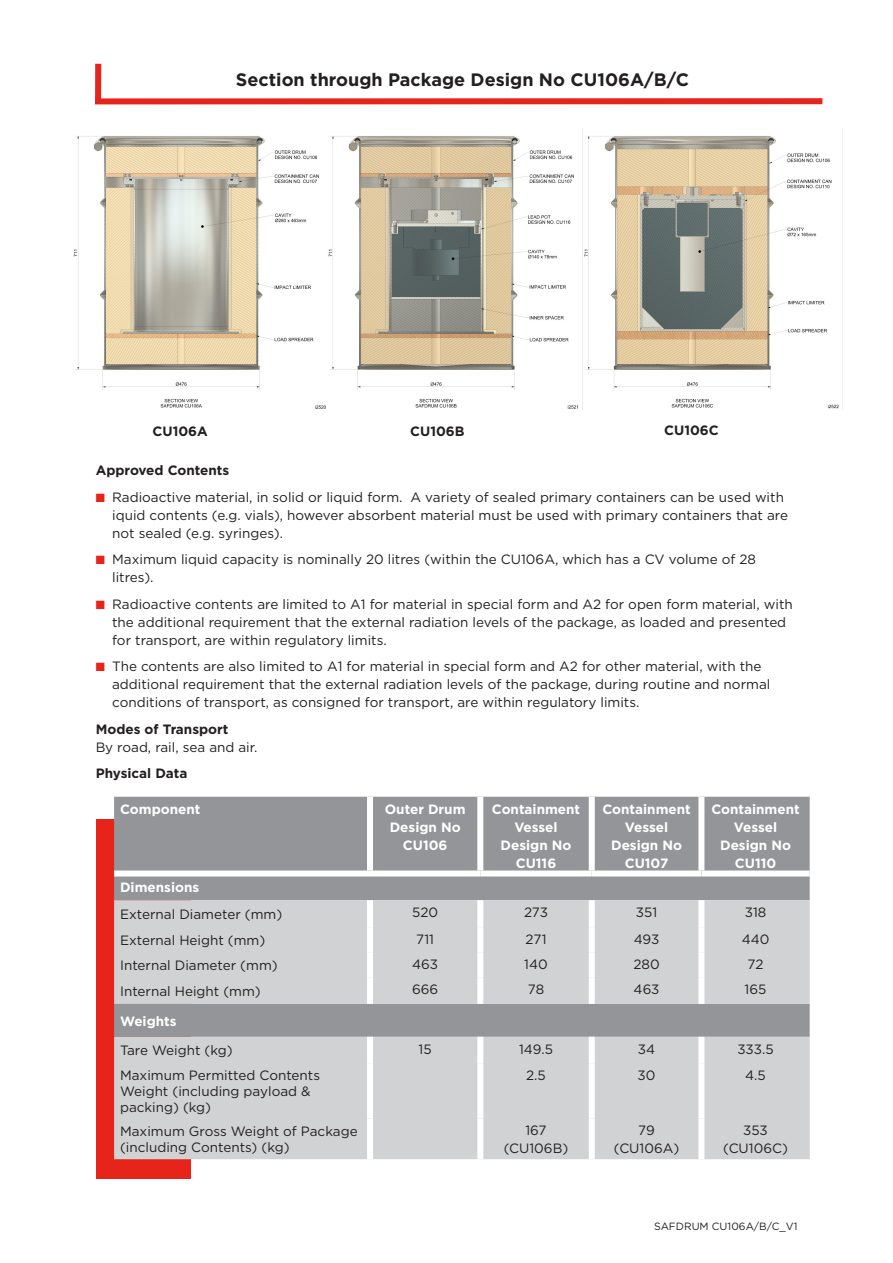
<style>
.page{position:relative;width:893px;height:1263px;background:#fff}
.page>*{position:absolute;margin:0;border:0;box-sizing:border-box;transform-origin:0 0}
.t1{font:700 18px "Gotham";color:#231f20}
.t2{font:13.5px/18px "Gotham";color:#231f20}
.t3{font:700 13.5px/18px "Gotham";color:#fff;text-align:center}
.t4{font:700 13.5px "Gotham";color:#231f20}
.t5{font:10.5px "Gotham";color:#231f20}
.s1{color:#e72419}
</style>
<div class="page">
<div style="left:95px;top:64px;width:6px;height:40px;background:#e72419"></div>
<div style="left:95px;top:98px;width:727px;height:6px;background:#e72419"></div>
<div style="left:96px;top:819px;width:95px;height:360px;background:#e72419"></div>
<div style="left:114px;top:797px;width:696px;height:103px;background:#939598"></div>
<svg style="left:114px;top:900px;width:696px;height:259px;background:#c9cacc"></svg>
<div style="left:367px;top:797px;width:6px;height:73px;background:#fff"></div>
<div style="left:367px;top:900px;width:6px;height:27px;background:#fff"></div>
<div style="left:477px;top:900px;width:6px;height:27px;background:#fff"></div>
<div style="left:589px;top:900px;width:6px;height:27px;background:#fff"></div>
<div style="left:698px;top:900px;width:6px;height:27px;background:#fff"></div>
<div style="left:367px;top:927px;width:6px;height:25px;background:#fff"></div>
<div style="left:477px;top:927px;width:6px;height:25px;background:#fff"></div>
<div style="left:589px;top:927px;width:6px;height:25px;background:#fff"></div>
<div style="left:698px;top:927px;width:6px;height:25px;background:#fff"></div>
<div style="left:367px;top:952px;width:6px;height:25px;background:#fff"></div>
<div style="left:477px;top:952px;width:6px;height:25px;background:#fff"></div>
<div style="left:589px;top:952px;width:6px;height:25px;background:#fff"></div>
<div style="left:698px;top:952px;width:6px;height:25px;background:#fff"></div>
<div style="left:367px;top:977px;width:6px;height:27px;background:#fff"></div>
<div style="left:477px;top:977px;width:6px;height:27px;background:#fff"></div>
<div style="left:589px;top:977px;width:6px;height:27px;background:#fff"></div>
<div style="left:698px;top:977px;width:6px;height:27px;background:#fff"></div>
<div style="left:477px;top:1037px;width:6px;height:26px;background:#fff"></div>
<div style="left:589px;top:1037px;width:6px;height:26px;background:#fff"></div>
<div style="left:698px;top:1037px;width:6px;height:26px;background:#fff"></div>
<div style="left:477px;top:1063px;width:6px;height:55px;background:#fff"></div>
<div style="left:589px;top:1063px;width:6px;height:55px;background:#fff"></div>
<div style="left:114px;top:870px;width:256px;height:6px;background:#fff"></div>
<div style="left:370px;top:870px;width:110px;height:6px;background:#fff"></div>
<div style="left:480px;top:870px;width:112px;height:6px;background:#fff"></div>
<div style="left:592px;top:870px;width:109px;height:6px;background:#fff"></div>
<div style="left:701px;top:870px;width:109px;height:6px;background:#fff"></div>
<div style="left:477px;top:797px;width:6px;height:73px;background:#fff"></div>
<div style="left:589px;top:797px;width:6px;height:73px;background:#fff"></div>
<div style="left:698px;top:797px;width:6px;height:73px;background:#fff"></div>
<div style="left:698px;top:1063px;width:6px;height:55px;background:#fff"></div>
<div style="left:477px;top:1118px;width:6px;height:41px;background:#fff"></div>
<div style="left:589px;top:1118px;width:6px;height:41px;background:#fff"></div>
<div style="left:698px;top:1118px;width:6px;height:41px;background:#fff"></div>
<div style="left:367px;top:1037px;width:6px;height:26px;background:#fff"></div>
<div style="left:367px;top:1063px;width:6px;height:55px;background:#fff"></div>
<div style="left:367px;top:1118px;width:6px;height:41px;background:#fff"></div>
<img style="left:73px;top:129px;width:766px;height:280px">
<p class="t1" style="left:236px;top:68px;width:454px">Section through Package Design No CU106A/B/C</p>
<p class="t4" style="left:153px;top:422px;width:57px">CU106A</p>
<p class="t4" style="left:410px;top:422px;width:56px">CU106B</p>
<p class="t4" style="left:664px;top:421px;width:56px">CU106C</p>
<p class="t4" style="left:96px;top:462px;width:135px">Approved Contents</p>
<p class="t2" style="left:112px;top:488px;width:677px;text-indent:-16px"><span class="s1">■</span> Radioactive material, in solid or liquid form. A variety of sealed primary containers can be used with iquid contents (e.g. vials), however absorbent material must be used with primary containers that are not sealed (e.g. syringes).</p>
<p class="t2" style="left:112px;top:550px;width:645px;text-indent:-16px"><span class="s1">■</span> Maximum liquid capacity is nominally 20 litres (within the CU106A, which has a CV volume of 28 litres).</p>
<p class="t2" style="left:112px;top:595px;width:682px;text-indent:-16px"><span class="s1">■</span> Radioactive contents are limited to A1 for material in special form and A2 for open form material, with the additional requirement that the external radiation levels of the package, as loaded and presented for transport, are within regulatory limits.</p>
<p class="t2" style="left:112px;top:657px;width:660px;text-indent:-16px"><span class="s1">■</span> The contents are also limited to A1 for material in special form and A2 for other material, with the additional requirement that the external radiation levels of the package, during routine and normal conditions of transport, as consigned for transport, are within regulatory limits.</p>
<p class="t4" style="left:96px;top:720px;width:134px">Modes of Transport</p>
<p class="t2" style="left:96px;top:738px;width:163px">By road, rail, sea and air.</p>
<p class="t4" style="left:96px;top:765px;width:93px">Physical Data</p>
<p class="t3" style="left:120px;top:800px;width:82px">Component</p>
<p class="t3" style="left:385px;top:800px;width:82px">Outer Drum</p>
<p class="t3" style="left:390px;top:818px;width:72px">Design No<br>CU106</p>
<p class="t3" style="left:492px;top:800px;width:90px">Containment<br>Vessel</p>
<p class="t3" style="left:501px;top:836px;width:72px">Design No<br>CU116</p>
<p class="t3" style="left:602px;top:800px;width:90px">Containment<br>Vessel</p>
<p class="t3" style="left:611px;top:836px;width:72px">Design No<br>CU107</p>
<p class="t3" style="left:711px;top:800px;width:90px">Containment<br>Vessel</p>
<p class="t3" style="left:720px;top:836px;width:72px">Design No<br>CU110</p>
<p class="t3" style="left:120px;top:878px;width:81px">Dimensions</p>
<p class="t2" style="left:120px;top:905px;width:164px">External Diameter (mm)</p>
<p class="t2" style="left:412px;top:903px;width:27px">520</p>
<p class="t2" style="left:524px;top:903px;width:25px">273</p>
<p class="t2" style="left:636px;top:903px;width:23px">351</p>
<p class="t2" style="left:745px;top:903px;width:23px">318</p>
<p class="t2" style="left:120px;top:931px;width:147px">External Height (mm)</p>
<p class="t2" style="left:416px;top:930px;width:19px">711</p>
<p class="t2" style="left:526px;top:930px;width:22px">271</p>
<p class="t2" style="left:634px;top:930px;width:27px">493</p>
<p class="t2" style="left:742px;top:930px;width:29px">440</p>
<p class="t2" style="left:120px;top:956px;width:159px">Internal Diameter (mm)</p>
<p class="t2" style="left:412px;top:955px;width:27px">463</p>
<p class="t2" style="left:524px;top:955px;width:25px">140</p>
<p class="t2" style="left:633px;top:955px;width:28px">280</p>
<p class="t2" style="left:748px;top:955px;width:17px">72</p>
<p class="t2" style="left:120px;top:982px;width:142px">Internal Height (mm)</p>
<p class="t2" style="left:412px;top:980px;width:28px">666</p>
<p class="t2" style="left:528px;top:980px;width:18px">78</p>
<p class="t2" style="left:634px;top:980px;width:27px">463</p>
<p class="t2" style="left:745px;top:980px;width:23px">165</p>
<p class="t3" style="left:120px;top:1012px;width:58px">Weights</p>
<p class="t2" style="left:120px;top:1041px;width:114px">Tare Weight (kg)</p>
<p class="t2" style="left:419px;top:1039px;width:15px">15</p>
<p class="t2" style="left:519px;top:1039px;width:35px">149.5</p>
<p class="t2" style="left:638px;top:1039px;width:19px">34</p>
<p class="t2" style="left:737px;top:1039px;width:38px">333.5</p>
<p class="t2" style="left:120px;top:1067px;width:201px;line-height:16.2px">Maximum Permitted Contents<br>Weight (including payload &amp; packing) (kg)</p>
<p class="t2" style="left:526px;top:1066px;width:21px">2.5</p>
<p class="t2" style="left:638px;top:1066px;width:19px">30</p>
<p class="t2" style="left:745px;top:1066px;width:22px">4.5</p>
<p class="t2" style="left:120px;top:1123px;width:239px;line-height:16.2px">Maximum Gross Weight of Package (including Contents) (kg)</p>
<p class="t2" style="left:525px;top:1121px;width:23px">167</p>
<p class="t2" style="left:638px;top:1121px;width:18px">79</p>
<p class="t2" style="left:614px;top:1139px;width:67px">(CU106A)</p>
<p class="t2" style="left:743px;top:1121px;width:26px">353</p>
<p class="t2" style="left:723px;top:1139px;width:66px">(CU106C)</p>
<p class="t2" style="left:504px;top:1139px;width:66px">(CU106B)</p>
<p class="t5" style="left:654px;top:1220px;width:145px">SAFDRUM CU106A/B/C_V1</p>
</div>
